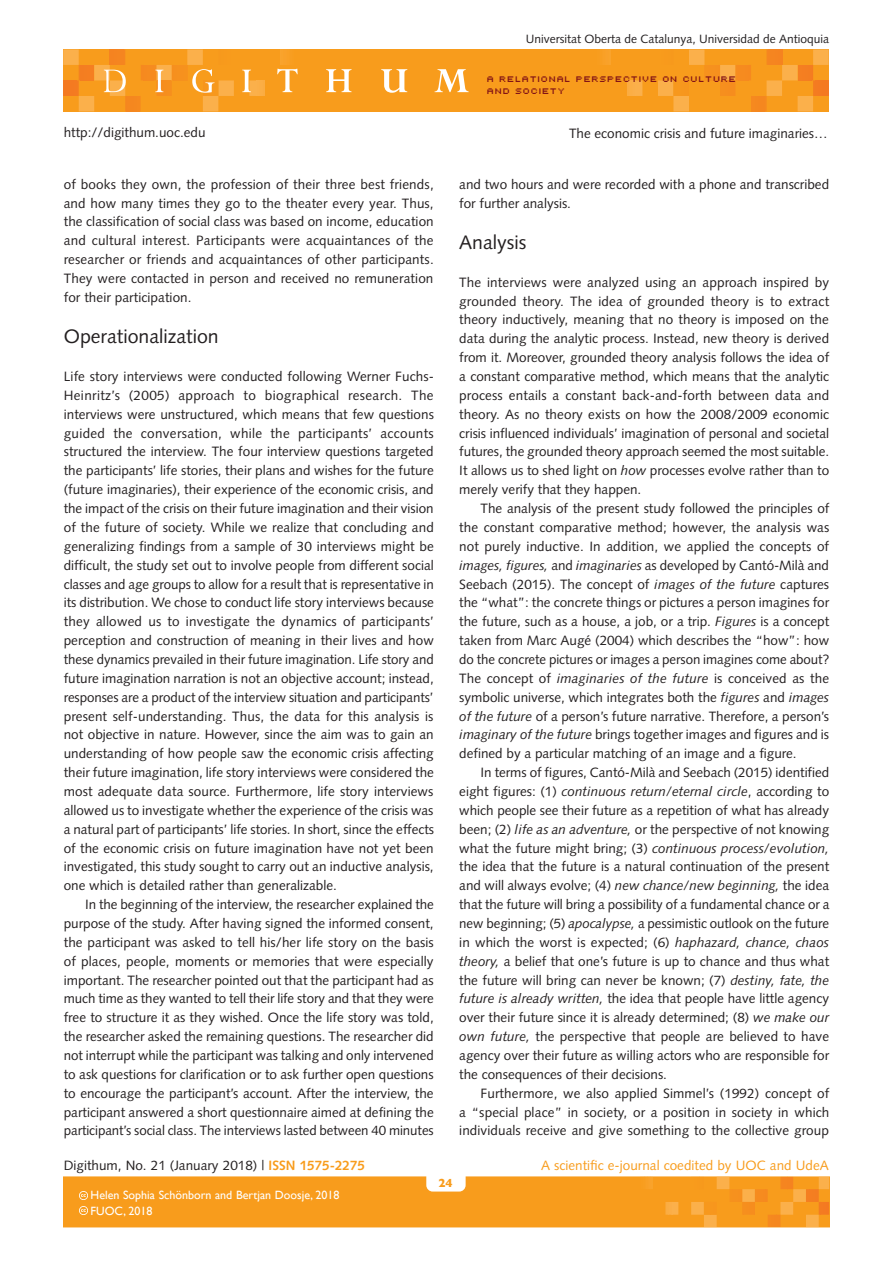
<style>
.page{position:relative;width:893px;height:1263px;background:#fff}
.page>*{position:absolute;margin:0;border:0;box-sizing:border-box;transform-origin:0 0}
._03_Subtitol_2{font:19.5px "Syntax LT";color:#231f20}
._02_PRIMER_PARAGRAF{font:13.5px/18.9px "Syntax LT";color:#231f20;text-align:justify}
._02_PARAGRAF_GENERAL{font:13.5px/18.9px "Syntax LT";color:#231f20;text-align:justify}
.t1{font:13.5px "Syntax LT";color:#f89c1c}
.t2{font:12px "Syntax LT";color:#231f20}
.t3{font:12px/15.8px "Gill Sans";color:#fff}
.t4{font:700 12px "Gill Sans";color:#f89c1c}
.t5{font:9px/12px "Uni 0554";color:#821316}
.s1{font-style:italic}
.s2{font-weight:700;color:#f89c1c}
</style>
<div class="page">
<hr style="left:829px;top:1177px;width:1px;height:50px;background:#f47921">
<svg style="left:64px;top:1177px;width:765px;height:50px;background:#f89d21"></svg>
<div style="left:63px;top:49px;width:766px;height:62px;background:#f89c1c"></div>
<hr style="left:265px;top:49px;width:1px;height:62px;background:#faab40">
<hr style="left:266px;top:49px;width:2px;height:62px;background:#faab3f">
<hr style="left:268px;top:49px;width:1px;height:62px;background:#faaa3d">
<hr style="left:269px;top:49px;width:2px;height:62px;background:#faa93b">
<hr style="left:271px;top:49px;width:1px;height:62px;background:#faa839">
<hr style="left:272px;top:49px;width:2px;height:62px;background:#faa837">
<hr style="left:274px;top:49px;width:1px;height:62px;background:#faa736">
<hr style="left:275px;top:49px;width:2px;height:62px;background:#faa633">
<hr style="left:277px;top:49px;width:1px;height:62px;background:#f9a531">
<hr style="left:278px;top:49px;width:2px;height:62px;background:#f9a430">
<hr style="left:625px;top:49px;width:2px;height:62px;background:#faab40">
<hr style="left:624px;top:49px;width:1px;height:62px;background:#faab3f">
<hr style="left:622px;top:49px;width:2px;height:62px;background:#faaa3d">
<hr style="left:621px;top:49px;width:1px;height:62px;background:#faa93b">
<hr style="left:619px;top:49px;width:2px;height:62px;background:#faa839">
<hr style="left:618px;top:49px;width:1px;height:62px;background:#faa837">
<hr style="left:616px;top:49px;width:2px;height:62px;background:#faa736">
<hr style="left:615px;top:49px;width:1px;height:62px;background:#faa633">
<hr style="left:613px;top:49px;width:2px;height:62px;background:#f9a531">
<hr style="left:612px;top:49px;width:1px;height:62px;background:#f9a430">
<svg style="left:605px;top:49px;width:6px;height:16px"></svg>
<svg style="left:627px;top:49px;width:202px;height:62px"></svg>
<hr style="left:815px;top:80px;width:4px;height:16px;background:#f47b21">
<hr style="left:819px;top:80px;width:3px;height:16px;background:#f47a21">
<hr style="left:822px;top:80px;width:3px;height:16px;background:#f47921">
<hr style="left:825px;top:80px;width:4px;height:16px;background:#f47921">
<svg style="left:63px;top:49px;width:202px;height:62px"></svg>
<svg style="left:277px;top:49px;width:21px;height:43px"></svg>
<svg style="left:326px;top:69px;width:26px;height:23px"></svg>
<svg style="left:381px;top:69px;width:26px;height:24px"></svg>
<svg style="left:434px;top:69px;width:35px;height:23px"></svg>
<p class="t2" style="left:526px;top:32px;width:305px">Universitat Oberta de Catalunya, Universidad de Antioquia</p>
<p class="t5" style="left:488px;top:72px;width:251px">A RELATIONAL PERSPECTIVE ON CULTURE<br>AND SOCIETY</p>
<p class="_02_PRIMER_PARAGRAF" style="left:64px;top:122px;width:143px">http://digithum.uoc.edu</p>
<p class="_02_PRIMER_PARAGRAF" style="left:569px;top:124px;width:260px">The economic crisis and future imaginaries…</p>
<p class="_02_PRIMER_PARAGRAF" style="left:64px;top:175px;width:371px">of books they own, the profession of their three best friends, and how many times they go to the theater every year. Thus, the classification of social class was based on income, education and cultural interest. Participants were acquaintances of the researcher or friends and acquaintances of other participants.<br>They were contacted in person and received no remuneration for their participation.</p>
<p class="_03_Subtitol_2" style="left:64px;top:325px;width:156px">Operationalization</p>
<p class="_02_PRIMER_PARAGRAF" style="left:64px;top:367px;width:372px">Life story interviews were conducted following Werner Fuchs-Heinritz’s (2005) approach to biographical research. The interviews were unstructured, which means that few questions guided the conversation, while the participants’ accounts structured the interview. The four interview questions targeted the participants’ life stories, their plans and wishes for the future (future imaginaries), their experience of the economic crisis, and the impact of the crisis on their future imagination and their vision of the future of society. While we realize that concluding and generalizing findings from a sample of 30 interviews might be difficult, the study set out to involve people from different social classes and age groups to allow for a result that is representative in its distribution. We chose to conduct life story interviews because they allowed us to investigate the dynamics of participants’ perception and construction of meaning in their lives and how these dynamics prevailed in their future imagination. Life story and future imagination narration is not an objective account; instead, responses are a product of the interview situation and participants’ present self-understanding. Thus, the data for this analysis is not objective in nature. However, since the aim was to gain an understanding of how people saw the economic crisis affecting their future imagination, life story interviews were considered the most adequate data source. Furthermore, life story interviews allowed us to investigate whether the experience of the crisis was a natural part of participants’ life stories. In short, since the effects of the economic crisis on future imagination have not yet been investigated, this study sought to carry out an inductive analysis, one which is detailed rather than generalizable.</p>
<p class="_02_PARAGRAF_GENERAL" style="left:64px;top:895px;width:372px;text-indent:21px">In the beginning of the interview, the researcher explained the purpose of the study. After having signed the informed consent, the participant was asked to tell his/her life story on the basis of places, people, moments or memories that were especially important. The researcher pointed out that the participant had as much time as they wanted to tell their life story and that they were free to structure it as they wished. Once the life story was told, the researcher asked the remaining questions. The researcher did not interrupt while the participant was talking and only intervened to ask questions for clarification or to ask further open questions to encourage the participant’s account. After the interview, the participant answered a short questionnaire aimed at defining the participant’s social class. The interviews lasted between 40 minutes</p>
<p class="_02_PARAGRAF_GENERAL" style="left:459px;top:175px;width:371px">and two hours and were recorded with a phone and transcribed for further analysis.</p>
<p class="_03_Subtitol_2" style="left:459px;top:231px;width:69px">Analysis</p>
<p class="_02_PRIMER_PARAGRAF" style="left:459px;top:273px;width:372px">The interviews were analyzed using an approach inspired by grounded theory. The idea of grounded theory is to extract theory inductively, meaning that no theory is imposed on the data during the analytic process. Instead, new theory is derived from it. Moreover, grounded theory analysis follows the idea of a constant comparative method, which means that the analytic process entails a constant back-and-forth between data and theory. As no theory exists on how the 2008/2009 economic crisis influenced individuals’ imagination of personal and societal futures, the grounded theory approach seemed the most suitable.<br>It allows us to shed light on <span class="s1">how</span> processes evolve rather than to merely verify that they happen.</p>
<p class="_02_PARAGRAF_GENERAL" style="left:459px;top:499px;width:372px;text-indent:21px">The analysis of the present study followed the principles of the constant comparative method; however, the analysis was not purely inductive. In addition, we applied the concepts of <span class="s1">images, figures,</span> and <span class="s1">imaginaries</span> as developed by Cantó-Milà and Seebach (2015). The concept of <span class="s1">images of the future</span> captures the “what”: the concrete things or pictures a person imagines for the future, such as a house, a job, or a trip. <span class="s1">Figures</span> is a concept taken from Marc Augé (2004) which describes the “how”: how do the concrete pictures or images a person imagines come about?<br>The concept of <span class="s1">imaginaries of the future</span> is conceived as the symbolic universe, which integrates both the <span class="s1">figures</span> and <span class="s1">images of the future</span> of a person’s future narrative. Therefore, a person’s <span class="s1">imaginary of the future</span> brings together images and figures and is defined by a particular matching of an image and a figure.</p>
<p class="_02_PARAGRAF_GENERAL" style="left:459px;top:763px;width:372px;text-indent:21px">In terms of figures, Cantó-Milà and Seebach (2015) identified eight figures: (1) <span class="s1">continuous return/eternal circle</span>, according to which people see their future as a repetition of what has already been; (2) <span class="s1">life as an adventure,</span> or the perspective of not knowing what the future might bring; (3) <span class="s1">continuous process/evolution, </span>the idea that the future is a natural continuation of the present and will always evolve; (4) <span class="s1">new chance/new beginning,</span> the idea that the future will bring a possibility of a fundamental chance or a new beginning; (5) <span class="s1">apocalypse,</span> a pessimistic outlook on the future in which the worst is expected; (6) <span class="s1">haphazard, chance, chaos theory,</span> a belief that one’s future is up to chance and thus what the future will bring can never be known; (7) <span class="s1">destiny, fate, the future is already written,</span> the idea that people have little agency over their future since it is already determined; (8) <span class="s1">we make our own future,</span> the perspective that people are believed to have agency over their future as willing actors who are responsible for the consequences of their decisions.</p>
<p class="_02_PARAGRAF_GENERAL" style="left:459px;top:1083px;width:372px;text-indent:21px">Furthermore, we also applied Simmel’s (1992) concept of a “special place” in society, or a position in society in which individuals receive and give something to the collective group</p>
<p class="_02_PRIMER_PARAGRAF" style="left:64px;top:1156px;width:303px">Digithum, No. 21 (January 2018) | <span class="s2">ISSN 1575-2275</span></p>
<p class="t1" style="left:541px;top:1157px;width:289px">A scientific e-journal coedited by UOC and UdeA</p>
<p class="t4" style="left:438px;top:1173px;width:16px">24</p>
<p class="t3" style="left:91px;top:1187px;width:250px">Helen Sophia Schönborn and Bertjan Doosje, 2018<br>FUOC, 2018</p>
</div>
